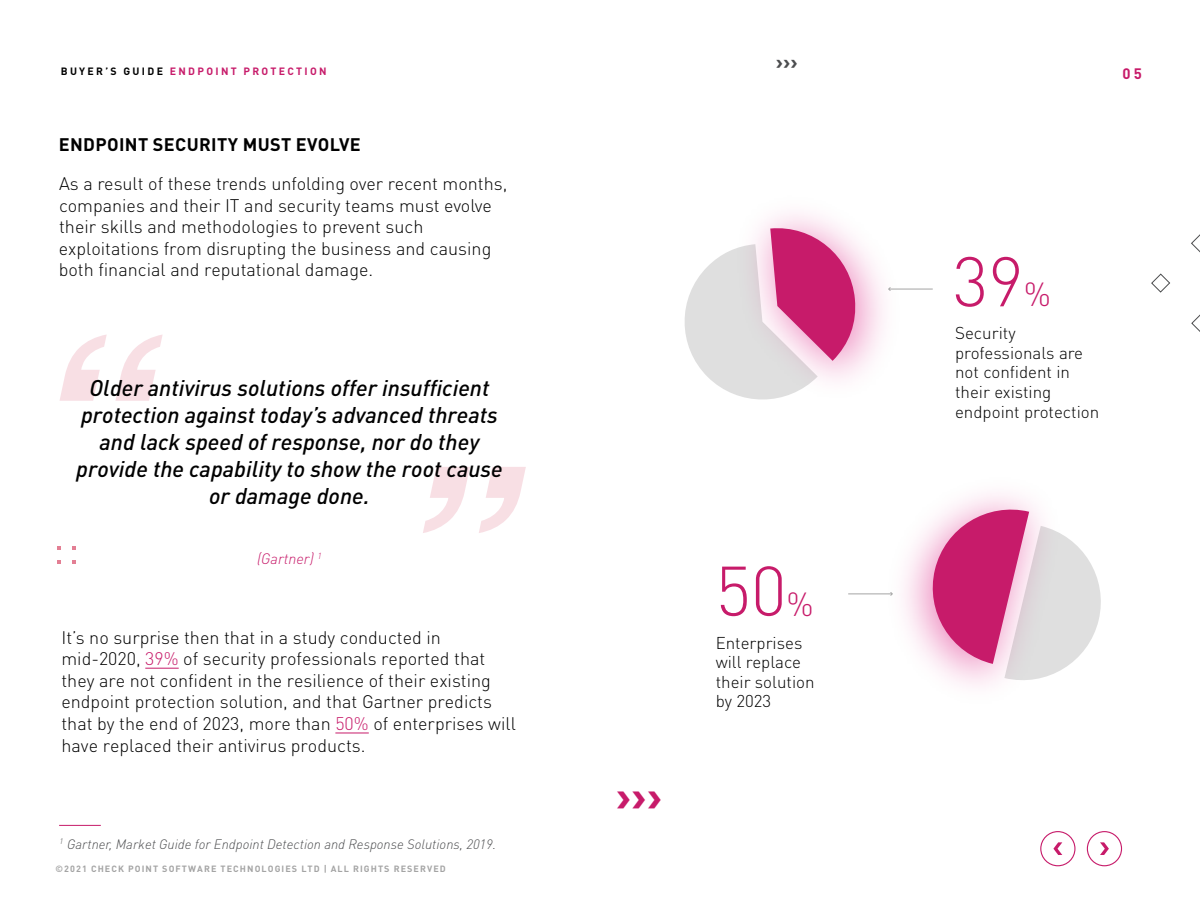
<style>
.page{position:relative;width:1200px;height:900px;background:#fff}
.page>*{position:absolute;margin:0;border:0;box-sizing:border-box;transform-origin:0 0}
.t1{font:300 69px "DIN Pro";color:#c71b6a}
.t2{font:41.55px "Deep Space MF Bold";color:#c71b6a}
.t3{font:italic 500 22.5px/27px "DIN Pro";color:#000;text-align:center}
.t4{font:19.5px "Deep Space MF Bold";color:#4c4d4f}
.t5{font:300 18px/21.6px "DIN Pro";color:#000}
.t6{font:700 18px "DIN Pro";letter-spacing:.02em;color:#000}
.t7{font:300 16.95px/19.5px "DIN Pro";color:#000}
.t8{font:italic 300 15px "DIN Pro";color:#c71b6a}
.t9{font:700 15px "DIN Pro";color:#c71b6a}
.t10{font:italic 300 13.5px "DIN Pro";color:#4c4d4f}
.t11{font:700 10.5px "DIN Pro";letter-spacing:.22em;color:#c71b6a}
.t12{font:700 9px "DIN Pro";letter-spacing:.12em;color:#a4a4a4}
.s1{color:#000}
.s2{color:#c71b6a}
.s3{font-size:33px}
</style>
<div class="page">
<svg style="left:60px;top:335px;width:103px;height:66px"></svg>
<svg style="left:423px;top:467px;width:103px;height:66px"></svg>
<svg style="left:58px;top:560px;width:3px;height:4px"></svg>
<svg style="left:72px;top:560px;width:3px;height:4px"></svg>
<hr style="left:59px;top:825px;width:42px;height:1px;background:#c71b6a">
<hr style="left:335px;top:733px;width:34px;height:1px;background:#c71b6a">
<hr style="left:145px;top:668px;width:34px;height:1px;background:#c71b6a">
<svg style="left:1191px;top:234px;width:9px;height:19px"></svg>
<svg style="left:1151px;top:274px;width:19px;height:18px"></svg>
<svg style="left:1191px;top:314px;width:9px;height:18px"></svg>
<svg style="left:684px;top:225px;width:173px;height:175px"></svg>
<svg style="left:925px;top:502px;width:176px;height:186px"></svg>
<hr style="left:889px;top:289px;width:44px;height:1px;background:#a4a4a4">
<hr style="left:848px;top:593px;width:44px;height:1px;background:#a4a4a4">
<svg style="left:1087px;top:831px;width:35px;height:35px"></svg>
<svg style="left:1040px;top:831px;width:36px;height:35px"></svg>
<p class="t11" style="left:61px;top:62px;width:267px"><span class="s1">BUYER’S GUIDE</span> ENDPOINT PROTECTION</p>
<p class="t6" style="left:59px;top:129px;width:304px">ENDPOINT SECURITY MUST EVOLVE</p>
<p class="t5" style="left:59px;top:171px;width:450px">As a result of these trends unfolding over recent months, companies and their IT and security teams must evolve their skills and methodologies to prevent such exploitations from disrupting the business and causing both financial and reputational damage.</p>
<p class="t3" style="left:76px;top:372px;width:428px">Older antivirus solutions offer insufficient protection against today’s advanced threats and lack speed of response, nor do they provide the capability to show the root cause or damage done.</p>
<p class="t8" style="left:257px;top:547px;width:66px">(Gartner) <sup>1</sup></p>
<p class="t5" style="left:61px;top:625px;width:456px">It’s no surprise then that in a study conducted in mid-2020, <span class="s2">39%</span> of security professionals reported that they are not confident in the resilience of their existing endpoint protection solution, and that Gartner predicts that by the end of 2023, more than <span class="s2">50%</span> of enterprises will have replaced their antivirus products.</p>
<p class="t10" style="left:60px;top:833px;width:438px"><sup>1</sup> Gartner, Market Guide for Endpoint Detection and Response Solutions, 2019.</p>
<p class="t12" style="left:56px;top:861px;width:392px">©2021 CHECK POINT SOFTWARE TECHNOLOGIES LTD | ALL RIGHTS RESERVED</p>
<p class="t4" style="left:776px;top:53px;width:23px">&gt;&gt;&gt;</p>
<h2 class="t2" style="left:616px;top:778px;width:48px">&gt;&gt;&gt;</h2>
<h1 class="t1" style="left:716px;top:538px;width:100px">50<span class="s3">%</span></h1>
<p class="t7" style="left:716px;top:631px;width:100px">Enterprises will replace their solution by 2023</p>
<p class="t9" style="left:1123px;top:61px;width:21px">05</p>
<h1 class="t1" style="left:953px;top:228px;width:100px">39<span class="s3">%</span></h1>
<p class="t7" style="left:955px;top:322px;width:146px">Security professionals are not confident in their existing endpoint protection</p>
</div>
